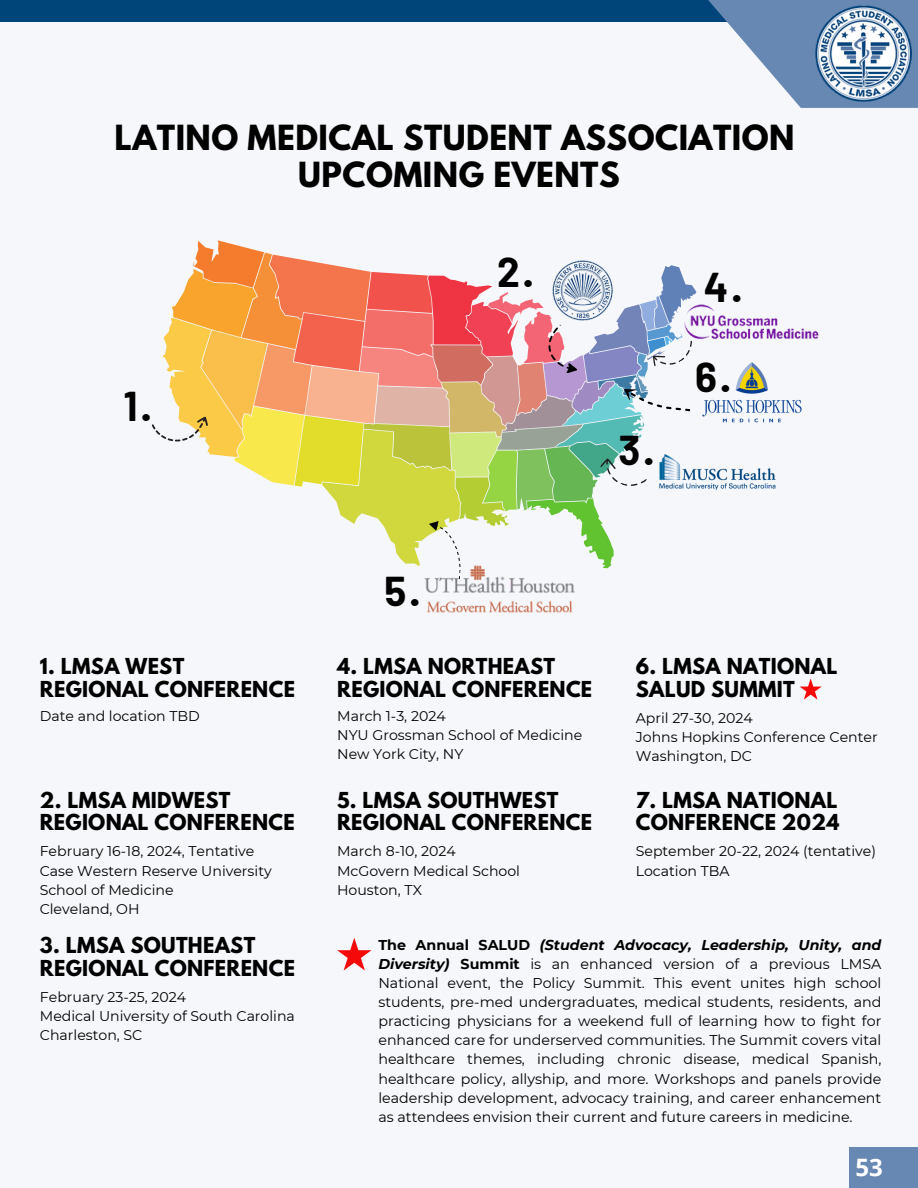
<style>
.page{position:relative;width:918px;height:1188px;background:#f5f7fa}
.page>*{position:absolute;margin:0;border:0;box-sizing:border-box;transform-origin:0 0}
.t1{font:700 40.65px "Barlow";color:#000}
.t2{font:700 30.75px "League Spartan";letter-spacing:.015em;color:#000}
.t3{font:700 24px "Open Sans";color:#fff}
.t4{font:700 19.5px "League Spartan";letter-spacing:.015em;color:#000}
.t5{font:14.25px/19.2px "Montserrat";color:#000;text-align:justify}
.t6{font:14.1px/19.2px "Montserrat";color:#000}
.s1{font-weight:700}
.s2{font-weight:700;font-style:italic}
</style>
<div class="page">
<div style="left:0;top:0;width:750px;height:22px;background:#00457a"></div>
<svg style="left:708px;top:0;width:210px;height:108px;fill:#6788b2"></svg>
<img style="left:816px;top:5px;width:95px;height:97px">
<svg style="left:337px;top:938px;width:35px;height:33px"></svg>
<img style="left:698px;top:468px;width:78px;height:22px">
<img style="left:698px;top:304px;width:121px;height:36px">
<img style="left:426px;top:589px;width:149px;height:24px">
<img style="left:702px;top:362px;width:100px;height:61px">
<svg style="left:152px;top:240px;width:546px;height:349px"></svg>
<svg style="left:800px;top:678px;width:22px;height:22px"></svg>
<div style="left:850px;top:1147px;width:68px;height:41px;background:#6788b2"></div>
<div style="left:849px;top:1147px;width:40px;height:41px;background:#6788b2"></div>
<p class="t2" style="left:115px;top:122px;width:681px">LATINO MEDICAL STUDENT ASSOCIATION</p>
<p class="t2" style="left:298px;top:159px;width:323px">UPCOMING EVENTS</p>
<p class="t1" style="left:124px;top:380px;width:29px">1.</p>
<p class="t1" style="left:497px;top:246px;width:38px">2.</p>
<p class="t1" style="left:618px;top:424px;width:37px">3.</p>
<p class="t1" style="left:704px;top:262px;width:40px">4.</p>
<p class="t1" style="left:695px;top:352px;width:37px">6.</p>
<p class="t4" style="left:40px;top:657px;width:146px">1. LMSA WEST</p>
<p class="t4" style="left:40px;top:679px;width:257px">REGIONAL CONFERENCE</p>
<p class="t6" style="left:40px;top:706px;width:162px">Date and location TBD</p>
<p class="t4" style="left:40px;top:790px;width:192px">2. LMSA MIDWEST</p>
<p class="t4" style="left:40px;top:813px;width:257px">REGIONAL CONFERENCE</p>
<p class="t6" style="left:40px;top:842px;width:216px">February 16-18, 2024, Tentative</p>
<p class="t6" style="left:40px;top:861px;width:234px">Case Western Reserve University</p>
<p class="t6" style="left:40px;top:880px;width:135px">School of Medicine</p>
<p class="t6" style="left:40px;top:899px;width:101px">Cleveland, OH</p>
<p class="t4" style="left:40px;top:936px;width:217px">3. LMSA SOUTHEAST</p>
<p class="t4" style="left:40px;top:958px;width:257px">REGIONAL CONFERENCE</p>
<p class="t6" style="left:40px;top:987px;width:148px">February 23-25, 2024</p>
<p class="t6" style="left:40px;top:1006px;width:257px">Medical University of South Carolina</p>
<p class="t6" style="left:40px;top:1026px;width:104px">Charleston, SC</p>
<p class="t1" style="left:385px;top:566px;width:37px">5.</p>
<p class="t4" style="left:337px;top:657px;width:219px">4. LMSA NORTHEAST</p>
<p class="t4" style="left:337px;top:679px;width:257px">REGIONAL CONFERENCE</p>
<p class="t6" style="left:337px;top:706px;width:110px">March 1-3, 2024</p>
<p class="t6" style="left:337px;top:725px;width:247px">NYU Grossman School of Medicine</p>
<p class="t6" style="left:337px;top:744px;width:128px">New York City, NY</p>
<p class="t4" style="left:337px;top:790px;width:223px">5. LMSA SOUTHWEST</p>
<p class="t4" style="left:337px;top:813px;width:257px">REGIONAL CONFERENCE</p>
<p class="t6" style="left:337px;top:842px;width:120px">March 8-10, 2024</p>
<p class="t6" style="left:337px;top:861px;width:185px">McGovern Medical School</p>
<p class="t6" style="left:337px;top:880px;width:86px">Houston, TX</p>
<p class="t4" style="left:636px;top:657px;width:203px">6. LMSA NATIONAL</p>
<p class="t4" style="left:636px;top:679px;width:160px">SALUD SUMMIT</p>
<p class="t6" style="left:636px;top:708px;width:119px">April 27-30, 2024</p>
<p class="t6" style="left:636px;top:727px;width:243px">Johns Hopkins Conference Center<br>Washington, DC</p>
<p class="t4" style="left:636px;top:790px;width:203px">7. LMSA NATIONAL</p>
<p class="t4" style="left:636px;top:813px;width:205px">CONFERENCE 2024</p>
<p class="t6" style="left:636px;top:842px;width:242px">September 20-22, 2024 (tentative)</p>
<p class="t6" style="left:636px;top:861px;width:95px">Location TBA</p>
<p class="t5" style="left:378px;top:935px;width:505px"><span class="s1">The Annual SALUD</span> <span class="s2">(Student Advocacy, Leadership, Unity, and Diversity)</span> <span class="s1">Summit</span> is an enhanced version of a previous LMSA National event, the Policy Summit. This event unites high school students, pre-med undergraduates, medical students, residents, and practicing physicians for a weekend full of learning how to fight for enhanced care for underserved communities. The Summit covers vital healthcare themes, including chronic disease, medical Spanish, healthcare policy, allyship, and more. Workshops and panels provide leadership development, advocacy training, and career enhancement as attendees envision their current and future careers in medicine.</p>
<p class="t3" style="left:855px;top:1150px;width:29px">53</p>
</div>
